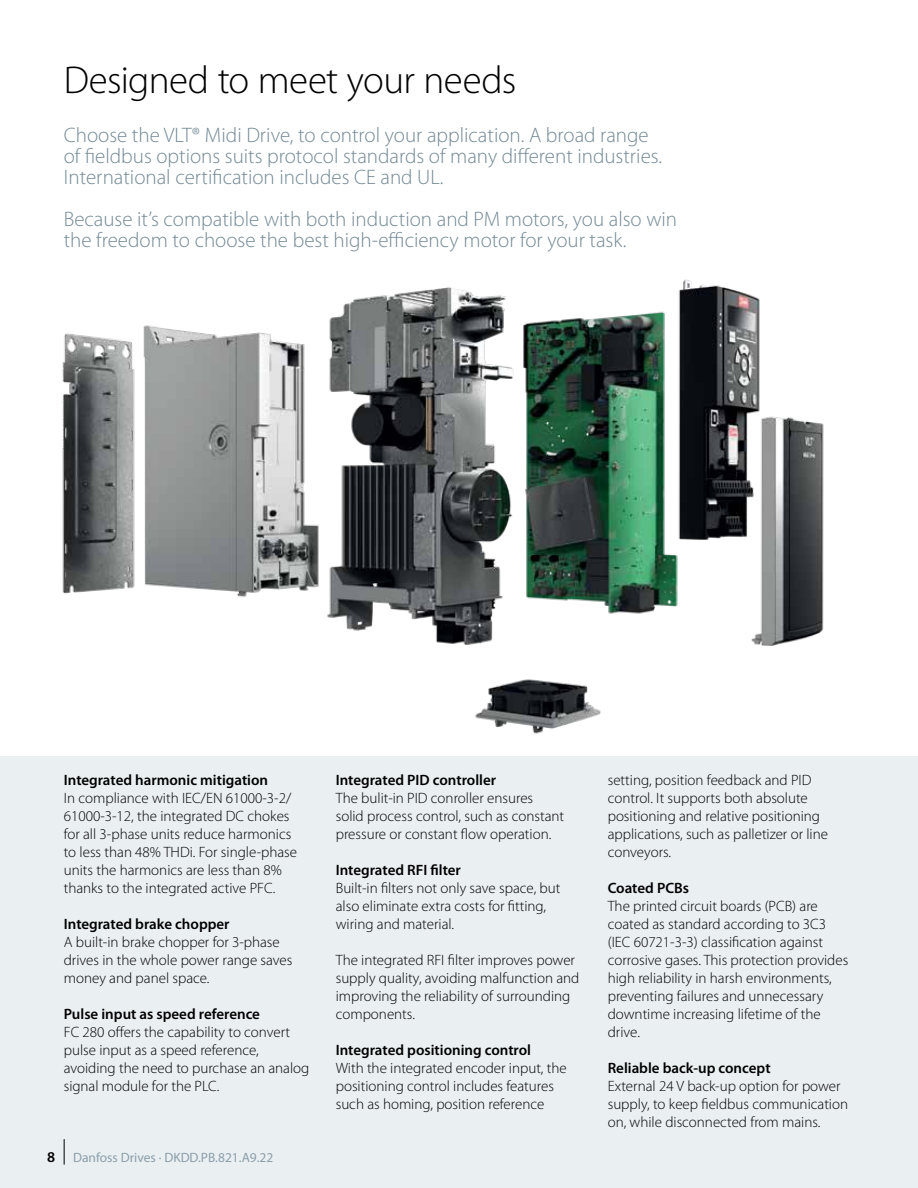
<style>
.page{position:relative;width:918px;height:1188px;background:#fff}
.page>*{position:absolute;margin:0;border:0;box-sizing:border-box;transform-origin:0 0}
.t1{font:300 39px "Myriad Pro";letter-spacing:-.015em;color:#000}
.t2{font:300 21px/21px "Myriad Pro";color:#748a96}
.t3{font:300 15px/18px "Myriad Pro";color:#000}
.t4{font:600 15px "Myriad Pro";color:#000}
.t5{font:13.5px "Myriad Pro";color:#8b9faa}
.s1{font-weight:600;font-size:15px;color:#000}
</style>
<div class="page">
<img style="left:62px;top:279px;width:762px;height:455px">
<div style="left:0;top:756px;width:918px;height:432px;background:#eaeff2"></div>
<svg style="left:64px;top:1139px;width:1px;height:26px"></svg>
<h1 class="t1" style="left:64px;top:59px;width:454px">Designed to meet your needs</h1>
<h2 class="t2" style="left:64px;top:125px;width:600px">Choose the VLT® Midi Drive, to control your application. A broad range of fieldbus options suits protocol standards of many different industries.<br>International certification includes CE and UL.</h2>
<h2 class="t2" style="left:64px;top:209px;width:615px">Because it’s compatible with both induction and PM motors, you also win the freedom to choose the best high-efficiency motor for your task.</h2>
<p class="t4" style="left:64px;top:772px;width:206px">Integrated harmonic mitigation</p>
<p class="t3" style="left:64px;top:790px;width:235px">In compliance with IEC/EN 61000-3-2/ 61000-3-12, the integrated DC chokes for all 3-phase units reduce harmonics to less than 48% THDi. For single-phase units the harmonics are less than 8% thanks to the integrated active PFC.</p>
<p class="t4" style="left:64px;top:916px;width:167px">Integrated brake chopper</p>
<p class="t3" style="left:64px;top:934px;width:230px">A built-in brake chopper for 3-phase drives in the whole power range saves money and panel space.</p>
<p class="t4" style="left:64px;top:1006px;width:198px">Pulse input as speed reference</p>
<p class="t3" style="left:64px;top:1024px;width:247px">FC 280 offers the capability to convert pulse input as a speed reference, avoiding the need to purchase an analog signal module for the PLC.</p>
<p class="t5" style="left:47px;top:1151px;width:228px"><span class="s1">8</span> Danfoss Drives · DKDD.PB.821.A9.22</p>
<p class="t4" style="left:336px;top:772px;width:162px">Integrated PID controller</p>
<p class="t3" style="left:336px;top:790px;width:230px">The bulit-in PID conroller ensures solid process control, such as constant pressure or constant flow operation.</p>
<p class="t4" style="left:336px;top:862px;width:127px">Integrated RFI filter</p>
<p class="t3" style="left:336px;top:880px;width:226px">Built-in filters not only save space, but also eliminate extra costs for fitting, wiring and material.</p>
<p class="t3" style="left:336px;top:952px;width:245px">The integrated RFI filter improves power supply quality, avoiding malfunction and improving the reliability of surrounding components.</p>
<p class="t4" style="left:336px;top:1042px;width:197px">Integrated positioning control</p>
<p class="t3" style="left:336px;top:1060px;width:233px">With the integrated encoder input, the positioning control includes features such as homing, position reference</p>
<p class="t3" style="left:608px;top:772px;width:222px">setting, position feedback and PID control. It supports both absolute positioning and relative positioning applications, such as palletizer or line conveyors.</p>
<p class="t4" style="left:608px;top:880px;width:83px">Coated PCBs</p>
<p class="t3" style="left:608px;top:898px;width:242px">The printed circuit boards (PCB) are coated as standard according to 3C3 (IEC 60721-3-3) classification against corrosive gases. This protection provides high reliability in harsh environments, preventing failures and unnecessary downtime increasing lifetime of the drive.</p>
<p class="t4" style="left:608px;top:1060px;width:164px">Reliable back-up concept</p>
<p class="t3" style="left:608px;top:1078px;width:242px">External 24 V back-up option for power supply, to keep fieldbus communication on, while disconnected from mains.</p>
</div>
